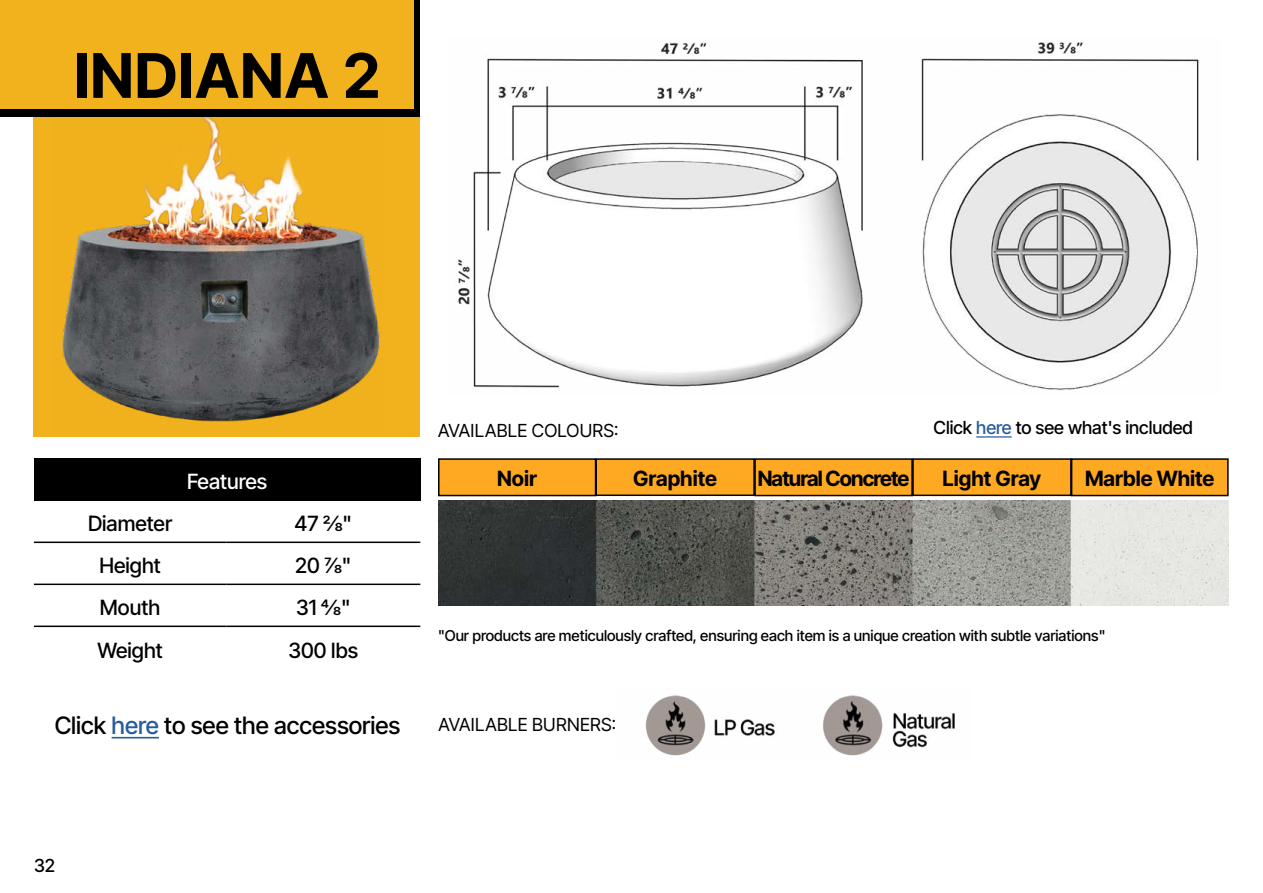
<style>
.page{position:relative;width:1263px;height:893px;background:#fff}
.page>*{position:absolute;margin:0;border:0;box-sizing:border-box;transform-origin:0 0}
.t1{font:700 61.5px "Inter Tight";letter-spacing:.02em;color:#000}
.t2{font:500 24px "Inter Tight";color:#000}
.t3{font:500 21px "Inter Tight";color:#000}
.t4{font:700 21px "Inter Tight";color:#000}
.t5{font:700 21px "Inter Tight";letter-spacing:-.04em;color:#000}
.t6{font:500 21px "Inter Tight";color:#fff}
.t7{font:18px "Inter Tight";letter-spacing:.015em;color:#000}
.t8{font:500 18px "Inter Tight";color:#000}
.t9{font:500 15px "Inter Tight";color:#000}
.s1{color:#275b9b}
</style>
<div class="page">
<div style="left:34px;top:458px;width:386px;height:42px;background:#000"></div>
<hr style="left:34px;top:542px;width:192px;height:1px;background:#000">
<hr style="left:226px;top:542px;width:194px;height:1px;background:#000">
<hr style="left:34px;top:584px;width:192px;height:1px;background:#000">
<hr style="left:226px;top:584px;width:194px;height:1px;background:#000">
<hr style="left:34px;top:626px;width:192px;height:1px;background:#000">
<hr style="left:226px;top:626px;width:194px;height:1px;background:#000">
<img style="left:456px;top:42px;width:743px;height:348px">
<div style="left:33px;top:108px;width:386px;height:329px;background:#f1b21d"></div>
<img style="left:53px;top:116px;width:329px;height:306px">
<svg style="left:0;top:0;width:419px;height:116px;background:#1f1703"></svg>
<div style="left:0;top:0;width:413px;height:108px;background:#f1b21d"></div>
<img style="left:645px;top:695px;width:310px;height:61px">
<div style="left:439px;top:459px;width:156px;height:37px;background:#ffa922"></div>
<div style="left:438px;top:458px;width:158px;height:38px;border:2px solid #000"></div>
<div style="left:596px;top:459px;width:158px;height:36px;background:#ffa922"></div>
<div style="left:595px;top:458px;width:160px;height:38px;border:2px solid #000"></div>
<div style="left:755px;top:459px;width:157px;height:37px;background:#ffa922"></div>
<div style="left:754px;top:458px;width:159px;height:38px;border:2px solid #000"></div>
<div style="left:1072px;top:459px;width:156px;height:37px;background:#ffa922"></div>
<div style="left:1071px;top:458px;width:158px;height:38px;border:2px solid #000"></div>
<div style="left:913px;top:459px;width:158px;height:36px;background:#ffa922"></div>
<div style="left:912px;top:458px;width:160px;height:38px;border:2px solid #000"></div>
<img style="left:438px;top:500px;width:791px;height:105px">
<hr style="left:112px;top:737px;width:47px;height:1px;background:#275b9b">
<hr style="left:976px;top:436px;width:36px;height:2px;background:#275b9b">
<h1 class="t1" style="left:74px;top:30px;width:308px">INDIANA 2</h1>
<h3 class="t6" style="left:187px;top:466px;width:82px">Features</h3>
<h3 class="t3" style="left:88px;top:508px;width:86px">Diameter</h3>
<h3 class="t3" style="left:295px;top:508px;width:59px">47 2/8"</h3>
<h3 class="t3" style="left:100px;top:550px;width:63px">Height</h3>
<h3 class="t3" style="left:295px;top:550px;width:58px">20 7/8"</h3>
<h3 class="t3" style="left:100px;top:592px;width:62px">Mouth</h3>
<h3 class="t3" style="left:296px;top:592px;width:56px">31 4/8"</h3>
<h3 class="t3" style="left:98px;top:634px;width:67px">Weight</h3>
<h3 class="t3" style="left:289px;top:634px;width:71px">300 lbs</h3>
<h2 class="t2" style="left:55px;top:707px;width:347px">Click <span class="s1">here</span> to see the accessories</h2>
<p class="t7" style="left:438px;top:417px;width:182px">AVAILABLE COLOURS:</p>
<p class="t8" style="left:933px;top:414px;width:261px">Click <span class="s1">here</span> to see what's included</p>
<h3 class="t4" style="left:497px;top:463px;width:41px">Noir</h3>
<h3 class="t4" style="left:633px;top:463px;width:85px">Graphite</h3>
<h3 class="t5" style="left:758px;top:463px;width:153px">Natural Concrete</h3>
<h3 class="t4" style="left:943px;top:463px;width:100px">Light Gray</h3>
<h3 class="t4" style="left:1085px;top:463px;width:131px">Marble White</h3>
<p class="t9" style="left:438px;top:624px;width:669px">"Our products are meticulously crafted, ensuring each item is a unique creation with subtle variations"</p>
<p class="t7" style="left:438px;top:711px;width:179px">AVAILABLE BURNERS:</p>
<p class="t8" style="left:34px;top:852px;width:23px">32</p>
</div>
